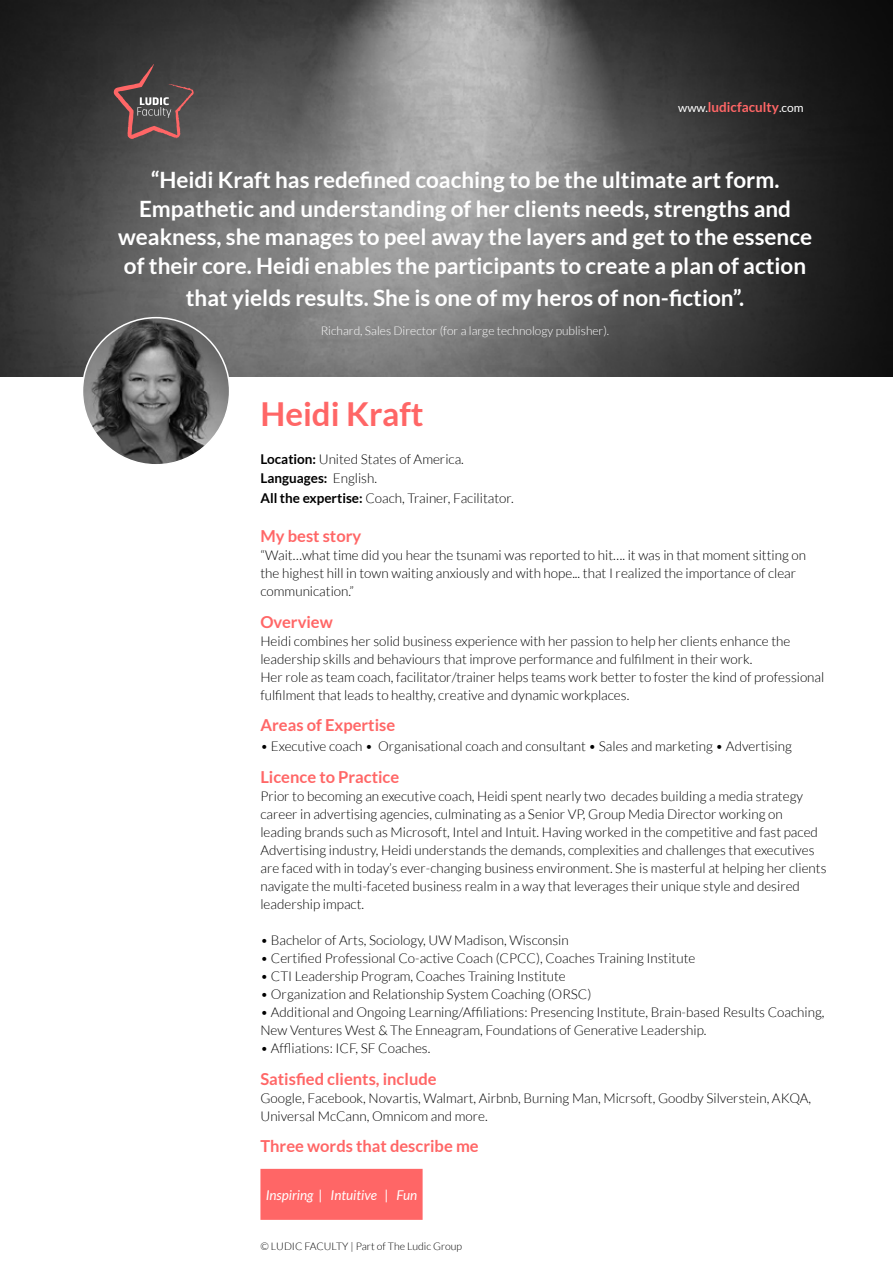
<style>
.page{position:relative;width:893px;height:1263px;background:#fff}
.page>*{position:absolute;margin:0;border:0;box-sizing:border-box;transform-origin:0 0}
.t1{font:700 33px "Lato";color:#f66}
.t2{font:700 22.5px/28.5px "Lato";color:#fff;text-align:center}
.t3{font:700 16.5px "Lato";color:#f66}
.t4{font:300 13.5px/18px "Lato";color:#000}
.t5{font:italic 13.5px "Lato";color:#fff}
.t6{font:700 13.5px "Lato";color:#f66}
.t7{font:300 12px "Lato";color:#fff}
.t8{font:300 10.5px "Lato";color:#000}
.s1{font-weight:400;font-size:12px;color:#fff}
.s2{font-weight:700}
</style>
<div class="page">
<img style="left:0;top:0;width:893px;height:377px">
<div style="left:260px;top:1169px;width:163px;height:51px;background:#f66"></div>
<img style="left:82px;top:318px;width:148px;height:147px;border-radius:74px">
<svg style="left:114px;top:64px;width:81px;height:75px;background:#604d4d"></svg>
<p class="t6" style="left:678px;top:100px;width:127px"><span class="s1">www.</span>ludicfaculty<span class="s1">.com</span></p>
<p class="t2" style="left:118px;top:165px;width:695px">“Heidi Kraft has redefined coaching to be the ultimate art form.<br>Empathetic and understanding of her clients needs, strengths and weakness, she manages to peel away the layers and get to the essence of their core. Heidi enables the participants to create a plan of action</p>
<h2 class="t2" style="left:186px;top:283px;width:560px">that yields results. She is one of my heros of non-fiction”.</h2>
<p class="t7" style="left:321px;top:324px;width:290px">Richard, Sales Director (for a large technology publisher).</p>
<h1 class="t1" style="left:260px;top:395px;width:165px">Heidi Kraft</h1>
<p class="t4" style="left:260px;top:449px;width:255px;line-height:19.5px"><span class="s2">Location:</span> United States of America.<br><span class="s2">Languages:</span> English.<br><span class="s2">All the expertise:</span> Coach, Trainer, Facilitator.</p>
<p class="t3" style="left:260px;top:526px;width:102px">My best story</p>
<p class="t4" style="left:260px;top:546px;width:547px">“Wait…what time did you hear the tsunami was reported to hit…. it was in that moment sitting on the highest hill in town waiting anxiously and with hope... that I realized the importance of clear communication.”</p>
<p class="t3" style="left:260px;top:612px;width:74px">Overview</p>
<p class="t4" style="left:260px;top:632px;width:565px">Heidi combines her solid business experience with her passion to help her clients enhance the leadership skills and behaviours that improve performance and fulfilment in their work.<br>Her role as team coach, facilitator/trainer helps teams work better to foster the kind of professional fulfilment that leads to healthy, creative and dynamic workplaces.</p>
<p class="t3" style="left:260px;top:716px;width:136px">Areas of Expertise</p>
<p class="t4" style="left:260px;top:737px;width:533px">• Executive coach • Organisational coach and consultant • Sales and marketing • Advertising</p>
<p class="t3" style="left:260px;top:767px;width:140px">Licence to Practice</p>
<p class="t4" style="left:260px;top:787px;width:567px">Prior to becoming an executive coach, Heidi spent nearly two decades building a media strategy career in advertising agencies, culminating as a Senior VP, Group Media Director working on leading brands such as Microsoft, Intel and Intuit. Having worked in the competitive and fast paced Advertising industry, Heidi understands the demands, complexities and challenges that executives are faced with in today’s ever-changing business environment. She is masterful at helping her clients navigate the multi-faceted business realm in a way that leverages their unique style and desired leadership impact.</p>
<p class="t4" style="left:260px;top:931px;width:310px">• Bachelor of Arts, Sociology, UW Madison, Wisconsin</p>
<p class="t4" style="left:260px;top:949px;width:436px">• Certified Professional Co-active Coach (CPCC), Coaches Training Institute</p>
<p class="t4" style="left:260px;top:967px;width:307px">• CTI Leadership Program, Coaches Training Institute</p>
<p class="t4" style="left:260px;top:985px;width:333px">• Organization and Relationship System Coaching (ORSC)</p>
<p class="t4" style="left:260px;top:1003px;width:565px">• Additional and Ongoing Learning/Affiliations: Presencing Institute, Brain-based Results Coaching,<br>New Ventures West &amp; The Enneagram, Foundations of Generative Leadership.</p>
<p class="t4" style="left:260px;top:1039px;width:171px">• Affliations: ICF, SF Coaches.</p>
<p class="t3" style="left:260px;top:1069px;width:178px">Satisfied clients, include</p>
<p class="t4" style="left:260px;top:1089px;width:552px">Google, Facebook, Novartis, Walmart, Airbnb, Burning Man, Micrsoft, Goodby Silverstein, AKQA,<br>Universal McCann, Omnicom and more.</p>
<p class="t3" style="left:260px;top:1137px;width:220px">Three words that describe me</p>
<p class="t5" style="left:266px;top:1188px;width:153px">Inspiring | Intuitive | Fun</p>
<p class="t8" style="left:260px;top:1241px;width:203px">© LUDIC FACULTY | Part of The Ludic Group</p>
</div>
